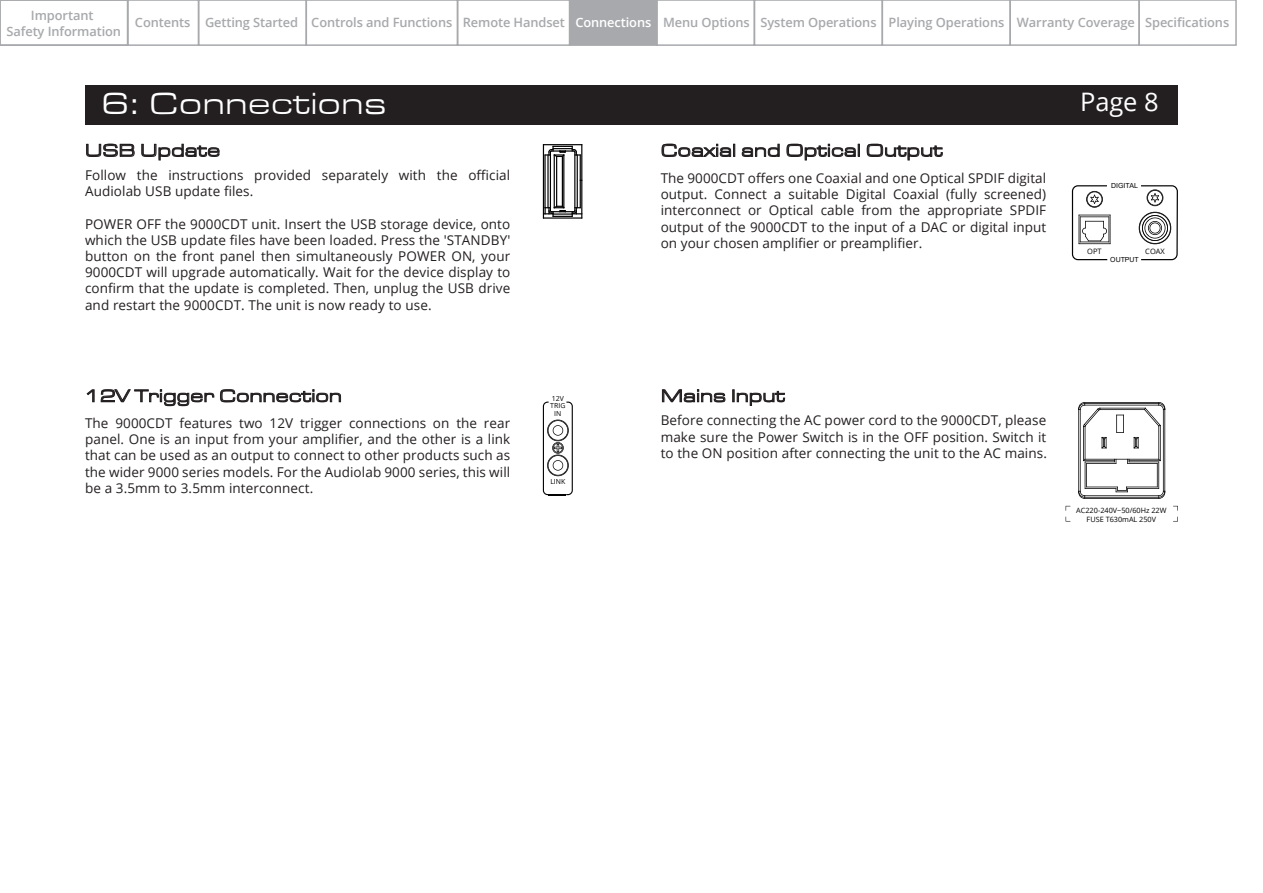
<style>
.page{position:relative;width:1263px;height:893px;background:#fff}
.page>*{position:absolute;margin:0;border:0;box-sizing:border-box;transform-origin:0 0}
.t1{font:31.5px "Eurostile Extended Roman DTC";color:#fff}
.t2{font:25.5px "Open Sans";color:#fff}
.t3{font:18px "Eurostile Extended Roman DTC";color:#231f20}
.t4{font:13.5px/16.2px "Open Sans";letter-spacing:.005em;color:#231f20;text-align:justify}
.t5{font:600 12.9px/15.5px "Open Sans";letter-spacing:-.01em;color:#a7a9ac;text-align:center}
.t6{font:7.5px "Open Sans";color:#030303}
.t7{font:7.35px/8.7px "Open Sans";color:#030303;text-align:center}
.t8{font:6.9px/7.2px "Open Sans";color:#030303;text-align:center}
.t9{font:6.9px "Arial";color:#030303}
.s1{color:#fff}
</style>
<div class="page">
<svg style="left:87px;top:389px;width:7px;height:13px"></svg>
<svg style="left:101px;top:389px;width:113px;height:17px"></svg>
<svg style="left:220px;top:389px;width:121px;height:13px"></svg>
<div style="left:85px;top:85px;width:1093px;height:39px;background:#231f20"></div>
<svg style="left:662px;top:144px;width:73px;height:13px"></svg>
<svg style="left:742px;top:144px;width:38px;height:13px"></svg>
<svg style="left:787px;top:144px;width:73px;height:16px"></svg>
<svg style="left:867px;top:144px;width:76px;height:16px"></svg>
<svg style="left:662px;top:389px;width:63px;height:13px"></svg>
<svg style="left:732px;top:390px;width:53px;height:16px"></svg>
<svg style="left:1065px;top:506px;width:5px;height:5px"></svg>
<hr style="left:1084px;top:402px;width:75px;height:1px;background:#030303">
<hr style="left:1084px;top:498px;width:75px;height:1px;background:#030303">
<hr style="left:1164px;top:409px;width:1px;height:83px;background:#030303">
<hr style="left:1163px;top:409px;width:1px;height:83px;background:#030303">
<hr style="left:1160px;top:425px;width:1px;height:36px;background:#030303">
<hr style="left:1158px;top:426px;width:1px;height:34px;background:#030303">
<hr style="left:1085px;top:426px;width:1px;height:34px;background:#030303">
<hr style="left:1083px;top:426px;width:1px;height:35px;background:#030303">
<hr style="left:1080px;top:409px;width:1px;height:83px;background:#030303">
<hr style="left:1078px;top:409px;width:1px;height:83px;background:#030303">
<hr style="left:1084px;top:403px;width:75px;height:1px;background:#030303">
<hr style="left:1084px;top:405px;width:75px;height:1px;background:#030303">
<hr style="left:1099px;top:408px;width:47px;height:1px;background:#030303">
<hr style="left:1099px;top:409px;width:46px;height:1px;background:#030303">
<svg style="left:1101px;top:437px;width:6px;height:12px"></svg>
<svg style="left:1134px;top:437px;width:5px;height:12px"></svg>
<hr style="left:1085px;top:459px;width:74px;height:1px;background:#030303">
<hr style="left:1129px;top:460px;width:32px;height:1px;background:#030303">
<hr style="left:1083px;top:460px;width:32px;height:1px;background:#030303">
<hr style="left:1129px;top:461px;width:30px;height:1px;background:#030303">
<hr style="left:1085px;top:461px;width:30px;height:1px;background:#030303">
<hr style="left:1086px;top:463px;width:30px;height:1px;background:#030303">
<hr style="left:1127px;top:463px;width:31px;height:1px;background:#030303">
<hr style="left:1126px;top:487px;width:32px;height:1px;background:#030303">
<hr style="left:1086px;top:487px;width:32px;height:1px;background:#030303">
<hr style="left:1085px;top:488px;width:31px;height:1px;background:#030303">
<hr style="left:1127px;top:488px;width:32px;height:1px;background:#030303">
<svg style="left:1116px;top:487px;width:12px;height:5px"></svg>
<hr style="left:1084px;top:495px;width:75px;height:1px;background:#030303">
<hr style="left:1084px;top:497px;width:75px;height:1px;background:#030303">
<svg style="left:1144px;top:402px;width:21px;height:24px"></svg>
<svg style="left:1078px;top:402px;width:22px;height:25px"></svg>
<svg style="left:1078px;top:459px;width:9px;height:40px"></svg>
<svg style="left:1157px;top:459px;width:8px;height:40px"></svg>
<svg style="left:1116px;top:415px;width:8px;height:18px"></svg>
<svg style="left:86px;top:144px;width:49px;height:13px"></svg>
<svg style="left:141px;top:144px;width:78px;height:16px"></svg>
<hr style="left:543px;top:217px;width:39px;height:2px;background:#030303">
<hr style="left:543px;top:144px;width:39px;height:1px;background:#030303">
<hr style="left:543px;top:144px;width:1px;height:75px;background:#030303">
<hr style="left:581px;top:144px;width:1px;height:75px;background:#030303">
<hr style="left:544px;top:154px;width:2px;height:54px;background:#030303">
<hr style="left:547px;top:154px;width:2px;height:54px;background:#030303">
<hr style="left:550px;top:151px;width:1px;height:60px;background:#030303">
<hr style="left:554px;top:154px;width:1px;height:54px;background:#030303">
<hr style="left:556px;top:156px;width:1px;height:51px;background:#030303">
<hr style="left:562px;top:156px;width:1px;height:51px;background:#030303">
<hr style="left:563px;top:154px;width:1px;height:54px;background:#030303">
<hr style="left:574px;top:151px;width:1px;height:60px;background:#030303">
<hr style="left:577px;top:154px;width:1px;height:54px;background:#030303">
<hr style="left:580px;top:154px;width:1px;height:54px;background:#030303">
<svg style="left:544px;top:146px;width:37px;height:11px"></svg>
<svg style="left:544px;top:206px;width:38px;height:11px"></svg>
<svg style="left:543px;top:402px;width:30px;height:93px"></svg>
<svg style="left:1139px;top:185px;width:39px;height:75px"></svg>
<svg style="left:1072px;top:185px;width:39px;height:75px"></svg>
<div style="left:0;top:0;width:128px;height:46px;border:2px solid #a7a9ac"></div>
<div style="left:127px;top:0;width:72px;height:46px;border:2px solid #a7a9ac"></div>
<div style="left:198px;top:0;width:109px;height:46px;border:2px solid #a7a9ac"></div>
<div style="left:306px;top:0;width:152px;height:46px;border:2px solid #a7a9ac"></div>
<div style="left:754px;top:0;width:129px;height:46px;border:2px solid #a7a9ac"></div>
<div style="left:881px;top:0;width:130px;height:46px;border:2px solid #a7a9ac"></div>
<div style="left:656px;top:0;width:99px;height:46px;border:2px solid #a7a9ac"></div>
<div style="left:570px;top:0;width:87px;height:45px;background:#a7a9ac"></div>
<div style="left:569px;top:0;width:89px;height:46px;border:2px solid #a7a9ac"></div>
<div style="left:457px;top:0;width:113px;height:46px;border:2px solid #a7a9ac"></div>
<div style="left:1009px;top:0;width:131px;height:46px;border:2px solid #a7a9ac"></div>
<div style="left:1138px;top:0;width:99px;height:46px;border:2px solid #a7a9ac"></div>
<p class="t5" style="left:7px;top:8px;width:116px">Important<br>Safety Information</p>
<p class="t5" style="left:135px;top:14px;width:518px">Contents Getting Started Controls and Functions Remote Handset <span class="s1">Connections</span></p>
<p class="t5" style="left:1017px;top:14px;width:119px">Warranty Coverage</p>
<p class="t5" style="left:663px;top:15px;width:343px">Menu Options System Operations Playing Operations</p>
<p class="t5" style="left:1145px;top:15px;width:86px">Specifications</p>
<h1 class="t1" style="left:102px;top:88px;width:286px">6: Connections</h1>
<h2 class="t2" style="left:1080px;top:85px;width:80px">Page 8</h2>
<h3 class="t3" style="left:661px;top:141px;width:284px">Coaxial and Optical Output</h3>
<p class="t4" style="left:661px;top:170px;width:387px">The 9000CDT offers one Coaxial and one Optical SPDIF digital output. Connect a suitable Digital Coaxial (fully screened) interconnect or Optical cable from the appropriate SPDIF output of the 9000CDT to the input of a DAC or digital input on your chosen amplifier or preamplifier.</p>
<h3 class="t3" style="left:85px;top:141px;width:137px">USB Update</h3>
<p class="t4" style="left:85px;top:167px;width:427px">Follow the instructions provided separately with the official<br>Audiolab USB update files.</p>
<p class="t4" style="left:85px;top:215px;width:427px">POWER OFF the 9000CDT unit. Insert the USB storage device, onto which the USB update files have been loaded. Press the 'STANDBY' button on the front panel then simultaneously POWER ON, your 9000CDT will upgrade automatically. Wait for the device display to confirm that the update is completed. Then, unplug the USB drive and restart the 9000CDT. The unit is now ready to use.</p>
<p class="t9" style="left:1111px;top:180px;width:29px">DIGITAL</p>
<p class="t6" style="left:1087px;top:246px;width:16px">OPT</p>
<p class="t6" style="left:1145px;top:246px;width:21px">COAX</p>
<p class="t9" style="left:1110px;top:255px;width:30px">OUTPUT</p>
<h3 class="t3" style="left:85px;top:386px;width:258px">12V Trigger Connection</h3>
<p class="t4" style="left:85px;top:415px;width:427px">The 9000CDT features two 12V trigger connections on the rear panel. One is an input from your amplifier, and the other is a link that can be used as an output to connect to other products such as the wider 9000 series models. For the Audiolab 9000 series, this will be a 3.5mm to 3.5mm interconnect.</p>
<p class="t8" style="left:550px;top:395px;width:17px">12V<br>TRIG<br>IN</p>
<p class="t8" style="left:550px;top:478px;width:16px">LINK</p>
<h3 class="t3" style="left:661px;top:386px;width:126px">Mains Input</h3>
<p class="t4" style="left:661px;top:412px;width:388px">Before connecting the AC power cord to the 9000CDT, please make sure the Power Switch is in the OFF position. Switch it to the ON position after connecting the unit to the AC mains.</p>
<p class="t7" style="left:1076px;top:506px;width:92px">AC220-240V~50/60Hz 22W<br>FUSE T630mAL 250V</p>
</div>
